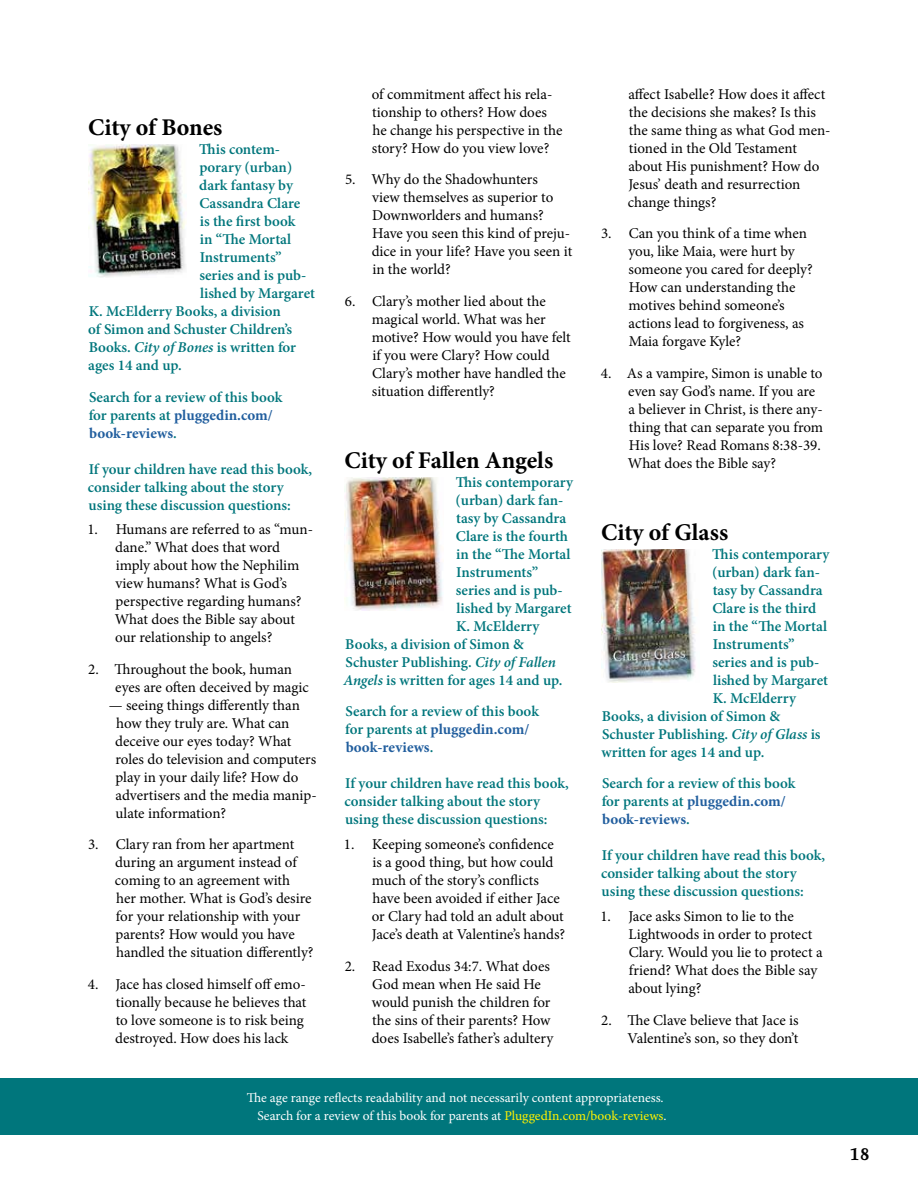
<style>
.page{position:relative;width:918px;height:1188px;background:#fff}
.page>*{position:absolute;margin:0;border:0;box-sizing:border-box;transform-origin:0 0}
.t1{font:700 24px "Minion Pro";color:#000}
.t2{font:700 20.25px "Atma Serif OT";color:#000}
.t3{font:15px/18px "Minion Pro";letter-spacing:-.005em;color:#000}
.t4{font:600 15px/18px "Minion Pro";color:#00767c}
.t5{font:13.5px/18.3px "Minion Pro";letter-spacing:-.005em;color:#fff;text-align:right}
.s1{font-style:italic}
.s2{font-weight:700;color:#215e9e}
.s3{color:#fff200}
</style>
<div class="page">
<div style="left:0;top:1078px;width:918px;height:56px;background:#00767c"></div>
<img style="left:88px;top:145px;width:98px;height:132px">
<img style="left:345px;top:477px;width:98px;height:133px">
<img style="left:601px;top:549px;width:95px;height:133px">
<h1 class="t1" style="left:88px;top:111px;width:136px">City of Bones</h1>
<p class="t4" style="left:199px;top:140px;width:82px">This contem-</p>
<p class="t4" style="left:199px;top:158px;width:94px">porary (urban)</p>
<p class="t4" style="left:199px;top:176px;width:95px">dark fantasy by</p>
<p class="t4" style="left:199px;top:194px;width:103px">Cassandra Clare</p>
<p class="t4" style="left:200px;top:212px;width:97px">is the first book</p>
<p class="t4" style="left:200px;top:230px;width:93px">in “The Mortal</p>
<p class="t4" style="left:200px;top:248px;width:83px">Instruments”</p>
<p class="t4" style="left:199px;top:266px;width:108px">series and is pub-</p>
<p class="t4" style="left:200px;top:284px;width:117px">lished by Margaret</p>
<p class="t4" style="left:89px;top:302px;width:194px">K. McElderry Books, a division</p>
<p class="t4" style="left:88px;top:320px;width:206px">of Simon and Schuster Children’s</p>
<p class="t4" style="left:89px;top:338px;width:209px">Books. <span class="s1">City of Bones</span> is written for</p>
<p class="t4" style="left:88px;top:356px;width:95px">ages 14 and up.</p>
<p class="t4" style="left:89px;top:388px;width:195px">Search for a review of this book for parents at <span class="s2">pluggedin.com/ book-reviews</span>.</p>
<p class="t4" style="left:88px;top:460px;width:226px">If your children have read this book, consider talking about the story using these discussion questions:</p>
<p class="t3" style="left:115px;top:521px;width:200px;text-indent:-28px">1. Humans are referred to as “mun&shy;dane.” What does that word imply about how the Nephilim view humans? What is God’s perspective regarding humans?<br>What does the Bible say about our relationship to angels?</p>
<p class="t3" style="left:115px;top:660px;width:195px;text-indent:-27px">2. Throughout the book, human eyes are often deceived by magic</p>
<p class="t3" style="left:115px;top:696px;width:203px;text-indent:-6px">— seeing things differently than how they truly are. What can deceive our eyes today? What roles do television and computers play in your daily life? How do advertisers and the media manip&shy;ulate information?</p>
<p class="t3" style="left:115px;top:836px;width:200px;text-indent:-27px">3. Clary ran from her apartment during an argument instead of coming to an agreement with her mother. What is God’s desire for your relationship with your parents? How would you have handled the situation differently?</p>
<p class="t3" style="left:115px;top:975px;width:193px;text-indent:-27px">4. Jace has closed himself off emo&shy;tionally because he believes that to love someone is to risk being destroyed. How does his lack</p>
<p class="t3" style="left:372px;top:85px;width:192px">of commitment affect his rela&shy;tionship to others? How does he change his perspective in the story? How do you view love?</p>
<p class="t3" style="left:372px;top:170px;width:202px;text-indent:-27px">5. Why do the Shadowhunters<br>view themselves as superior to<br>Downworlders and humans?<br>Have you seen this kind of preju&shy;dice in your life? Have you seen it in the world?</p>
<p class="t3" style="left:372px;top:292px;width:200px;text-indent:-27px">6. Clary’s mother lied about the magical world. What was her motive? How would you have felt if you were Clary? How could<br>Clary’s mother have handled the situation differently?</p>
<h1 class="t1" style="left:345px;top:443px;width:210px">City of Fallen Angels</h1>
<p class="t4" style="left:456px;top:473px;width:119px">This contemporary</p>
<p class="t4" style="left:456px;top:491px;width:109px">(urban) dark fan-</p>
<p class="t4" style="left:456px;top:509px;width:112px">tasy by Cassandra</p>
<p class="t4" style="left:456px;top:527px;width:114px">Clare is the fourth</p>
<p class="t4" style="left:456px;top:545px;width:116px">in the “The Mortal</p>
<p class="t4" style="left:456px;top:563px;width:83px">Instruments”</p>
<p class="t4" style="left:456px;top:581px;width:108px">series and is pub-</p>
<p class="t4" style="left:457px;top:599px;width:117px">lished by Margaret</p>
<p class="t4" style="left:456px;top:617px;width:85px">K. McElderry</p>
<p class="t4" style="left:345px;top:635px;width:180px">Books, a division of Simon &amp;</p>
<p class="t4" style="left:346px;top:653px;width:212px">Schuster Publishing. <span class="s1">City of Fallen</span></p>
<p class="t4" style="left:343px;top:671px;width:220px"><span class="s1">Angels</span> is written for ages 14 and up.</p>
<p class="t4" style="left:345px;top:703px;width:195px">Search for a review of this book for parents at <span class="s2">pluggedin.com/ book-reviews</span>.</p>
<p class="t4" style="left:345px;top:775px;width:226px">If your children have read this book, consider talking about the story using these discussion questions:</p>
<p class="t3" style="left:372px;top:835px;width:195px;text-indent:-28px">1. Keeping someone’s confidence is a good thing, but how could much of the story’s conflicts have been avoided if either Jace or Clary had told an adult about<br>Jace’s death at Valentine’s hands?</p>
<p class="t3" style="left:372px;top:957px;width:183px;text-indent:-27px">2. Read Exodus 34:7. What does<br>God mean when He said He would punish the children for the sins of their parents? How does Isabelle’s father’s adultery</p>
<p class="t3" style="left:628px;top:85px;width:204px">affect Isabelle? How does it affect the decisions she makes? Is this the same thing as what God men&shy;tioned in the Old Testament about His punishment? How do<br>Jesus’ death and resurrection change things?</p>
<p class="t3" style="left:628px;top:224px;width:186px;text-indent:-27px">3. Can you think of a time when you, like Maia, were hurt by someone you cared for deeply?<br>How can understanding the motives behind someone’s actions lead to forgiveness, as<br>Maia forgave Kyle?</p>
<p class="t3" style="left:628px;top:364px;width:197px;text-indent:-27px">4. As a vampire, Simon is unable to even say God’s name. If you are a believer in Christ, is there any&shy;thing that can separate you from<br>His love? Read Romans 8:38-39.<br>What does the Bible say?</p>
<h1 class="t1" style="left:601px;top:515px;width:129px">City of Glass</h1>
<p class="t4" style="left:712px;top:545px;width:119px">This contemporary</p>
<p class="t4" style="left:712px;top:563px;width:109px">(urban) dark fan-</p>
<p class="t4" style="left:713px;top:581px;width:112px">tasy by Cassandra</p>
<p class="t4" style="left:712px;top:599px;width:105px">Clare is the third</p>
<p class="t4" style="left:713px;top:617px;width:116px">in the “The Mortal</p>
<p class="t4" style="left:713px;top:635px;width:83px">Instruments”</p>
<p class="t4" style="left:712px;top:653px;width:108px">series and is pub-</p>
<p class="t4" style="left:713px;top:671px;width:117px">lished by Margaret</p>
<p class="t4" style="left:713px;top:689px;width:85px">K. McElderry</p>
<p class="t4" style="left:602px;top:707px;width:180px">Books, a division of Simon &amp;</p>
<p class="t4" style="left:602px;top:725px;width:220px">Schuster Publishing. <span class="s1">City of Glass</span> is</p>
<p class="t4" style="left:601px;top:743px;width:164px">written for ages 14 and up.</p>
<p class="t4" style="left:602px;top:775px;width:195px">Search for a review of this book for parents at <span class="s2">pluggedin.com/ book-reviews</span>.</p>
<p class="t4" style="left:601px;top:847px;width:226px">If your children have read this book, consider talking about the story using these discussion questions:</p>
<p class="t3" style="left:628px;top:907px;width:196px;text-indent:-28px">1. Jace asks Simon to lie to the<br>Lightwoods in order to protect<br>Clary. Would you lie to protect a friend? What does the Bible say about lying?</p>
<p class="t3" style="left:601px;top:1011px;width:199px;text-align:right">2. The Clave believe that Jace is<br>Valentine’s son, so they don’t</p>
<p class="t5" style="left:247px;top:1088px;width:420px">The age range reflects readability and not necessarily content appropriateness.<br>Search for a review of this book for parents at <span class="s3">PluggedIn.com/book-reviews</span>.</p>
<h2 class="t2" style="left:850px;top:1142px;width:22px">18</h2>
</div>
